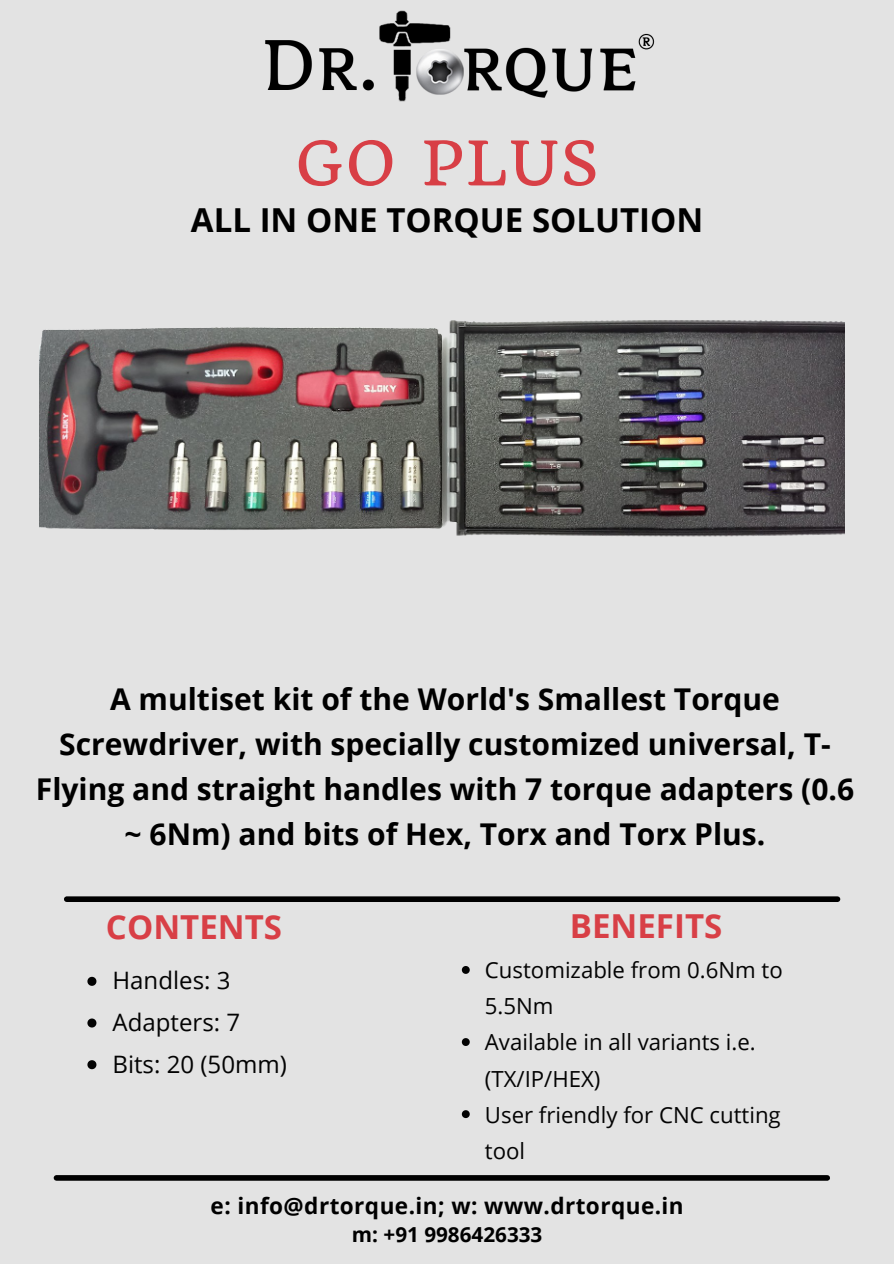
<style>
.page{position:relative;width:894px;height:1264px;background:#fff}
.page>*{position:absolute;margin:0;border:0;box-sizing:border-box;transform-origin:0 0}
.t1{font:60px "Quando";letter-spacing:.04em;color:#d83f46}
.t2{font:700 33px "Open Sans";color:#000}
.t3{font:700 33px "Open Sans";color:#d83f46}
.t4{font:700 30px/45px "Open Sans";color:#000;text-align:center}
.t5{font:24px "Open Sans";color:#030303}
.t6{font:700 22.5px "Open Sans";letter-spacing:.02em;color:#000}
.t7{font:22.2px/36px "Open Sans";color:#030303}
.t8{font:700 20.7px "Open Sans";color:#000}
</style>
<div class="page">
<div style="left:0;top:0;width:893px;height:1263px;background:#e3e3e3"></div>
<div style="left:67px;top:896px;width:770px;height:6px;background:#000"></div>
<div style="left:56px;top:1175px;width:771px;height:5px;background:#000"></div>
<img style="left:39px;top:10px;width:616px;height:369px">
<svg style="left:461px;top:966px;width:8px;height:7px"></svg>
<svg style="left:461px;top:1038px;width:8px;height:7px"></svg>
<svg style="left:461px;top:1110px;width:8px;height:8px"></svg>
<svg style="left:87px;top:976px;width:9px;height:9px"></svg>
<svg style="left:87px;top:1018px;width:9px;height:9px"></svg>
<svg style="left:87px;top:1060px;width:9px;height:9px"></svg>
<img style="left:40px;top:300px;width:803px;height:237px">
<p class="t1" style="left:295px;top:126px;width:305px">GO PLUS</p>
<p class="t2" style="left:191px;top:197px;width:513px">ALL IN ONE TORQUE SOLUTION</p>
<p class="t4" style="left:36px;top:676px;width:819px">A multiset kit of the World's Smallest Torque Screwdriver, with specially customized universal, T-Flying and straight handles with 7 torque adapters (0.6 ~ 6Nm) and bits of Hex, Torx and Torx Plus.</p>
<p class="t3" style="left:106px;top:903px;width:177px">CONTENTS</p>
<p class="t5" style="left:112px;top:963px;width:119px">Handles: 3</p>
<p class="t5" style="left:112px;top:1005px;width:129px">Adapters: 7</p>
<p class="t5" style="left:112px;top:1046px;width:176px">Bits: 20 (50mm)</p>
<p class="t3" style="left:569px;top:902px;width:154px">BENEFITS</p>
<p class="t7" style="left:485px;top:951px;width:299px">Customizable from 0.6Nm to<br>5.5Nm</p>
<p class="t7" style="left:485px;top:1023px;width:272px">Available in all variants i.e. (TX/IP/HEX)</p>
<p class="t7" style="left:485px;top:1095px;width:297px">User friendly for CNC cutting tool</p>
<p class="t6" style="left:210px;top:1189px;width:474px">e: info@drtorque.in; w: www.drtorque.in</p>
<p class="t8" style="left:352px;top:1219px;width:192px">m: +91 9986426333</p>
</div>
